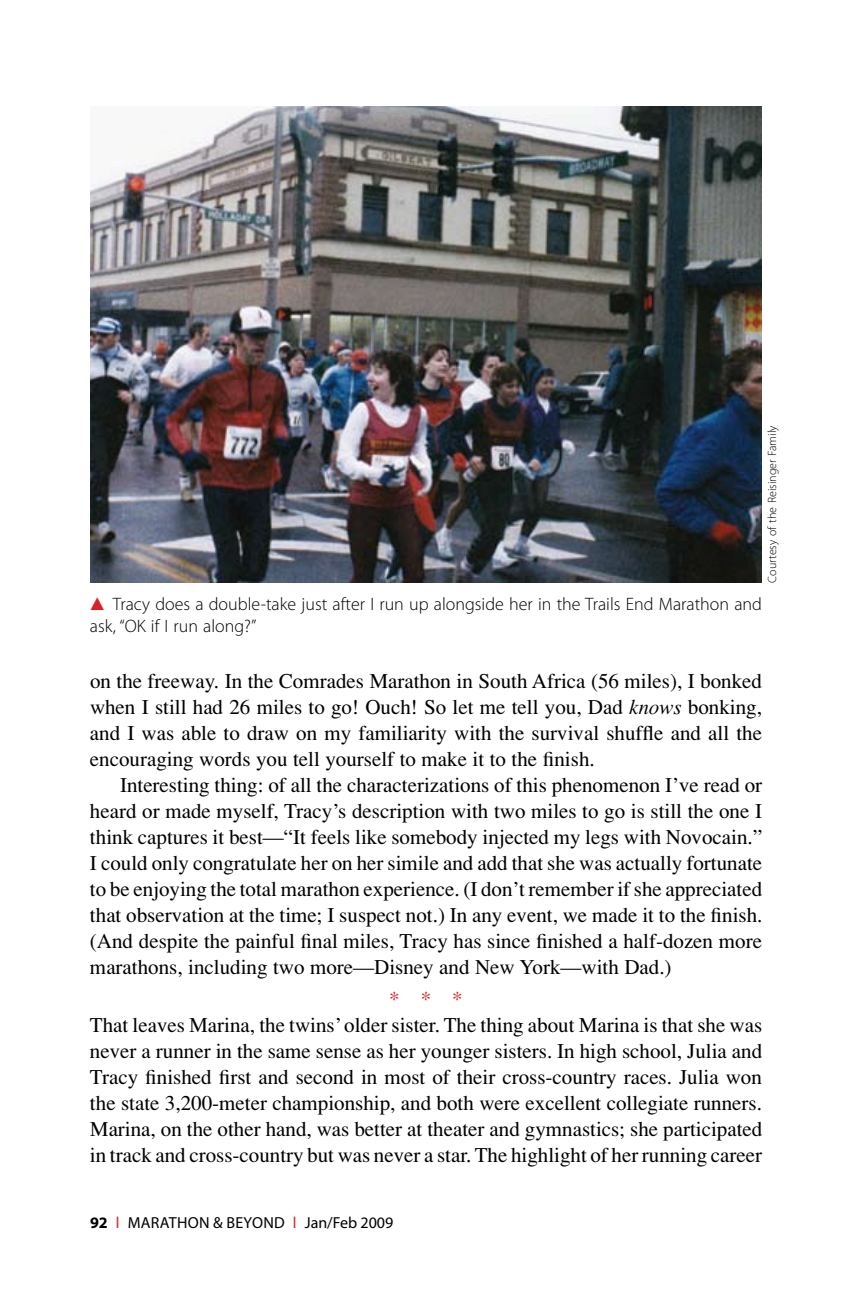
<style>
.page{position:relative;width:864px;height:1296px;background:#fff}
.page>*{position:absolute;margin:0;border:0;box-sizing:border-box;transform-origin:0 0}
.t1{font:21px/26px "Times";color:#000;text-align:justify}
.t2{font:21px "Times";color:#da2128}
.t3{font:300 18px/22px "Myriad Pro";color:#000}
.t4{font:16px "Myriad Pro";letter-spacing:.01em;color:#000}
.t5{font:300 12px "Myriad Pro";color:#000}
.s1{font-style:italic}
.s2{font-weight:700}
.s3{color:#da2128}
</style>
<div class="page">
<img style="left:90px;top:106px;width:672px;height:477px">
<p class="t5" style="left:765px;top:582px;width:159px;rotate:-90deg">Courtesy of the Reisinger Family</p>
<p class="t3" style="left:90px;top:593px;width:674px;text-indent:23px">Tracy does a double-take just after I run up alongside her in the Trails End Marathon and ask, “OK if I run along?”</p>
<p class="t1" style="left:90px;top:668px;width:674px">on the freeway. In the Comrades Marathon in South Africa (56 miles), I bonked when I still had 26 miles to go! Ouch! So let me tell you, Dad <span class="s1">knows</span> bonking, and I was able to draw on my familiarity with the survival shuffle and all the encouraging words you tell yourself to make it to the finish.</p>
<p class="t1" style="left:90px;top:772px;width:674px;text-indent:30px">Interesting thing: of all the characterizations of this phenomenon I’ve read or heard or made myself, Tracy’s description with two miles to go is still the one I think captures it best—“It feels like somebody injected my legs with Novocain.” I could only congratulate her on her simile and add that she was actually fortunate to be enjoying the total marathon experience. (I don’t remember if she appreciated that observation at the time; I suspect not.) In any event, we made it to the finish. (And despite the painful final miles, Tracy has since finished a half-dozen more marathons, including two more—Disney and New York—with Dad.)</p>
<p class="t2" style="left:389px;top:988px;width:75px">***</p>
<p class="t1" style="left:90px;top:1012px;width:674px">That leaves Marina, the twins’ older sister. The thing about Marina is that she was never a runner in the same sense as her younger sisters. In high school, Julia and Tracy finished first and second in most of their cross-country races. Julia won the state 3,200-meter championship, and both were excellent collegiate runners.<br>Marina, on the other hand, was better at theater and gymnastics; she participated in track and cross-country but was never a star. The highlight of her running career</p>
<p class="t4" style="left:90px;top:1213px;width:305px"><span class="s2">92</span> <span class="s3">l</span> MARATHON &amp; BEYOND <span class="s3">l</span> Jan/Feb 2009</p>
</div>
